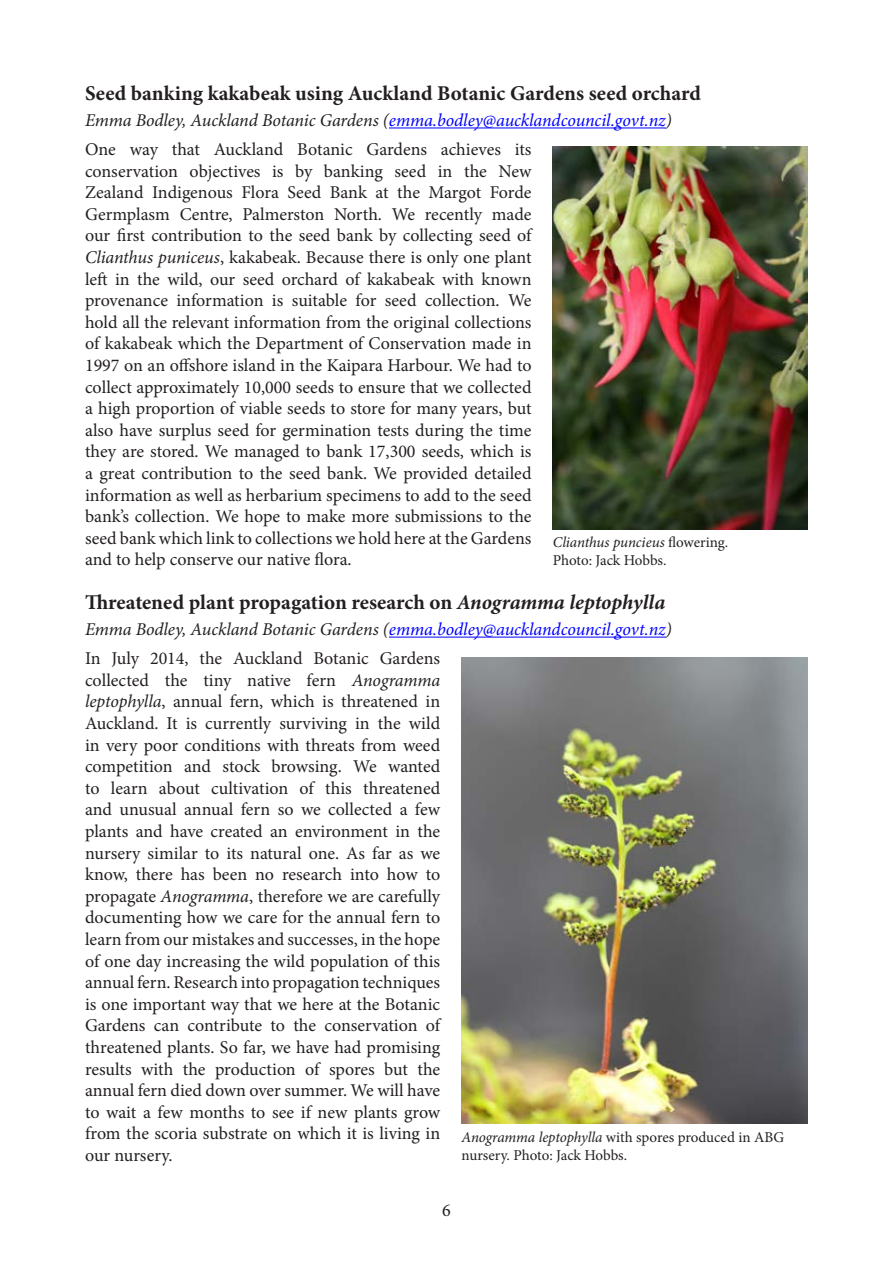
<style>
.page{position:relative;width:893px;height:1263px;background:#fff}
.page>*{position:absolute;margin:0;border:0;box-sizing:border-box;transform-origin:0 0}
.Heading_1_Newsletter{font:700 21px "Minion Pro";color:#231f20}
.Normal_Newsletter_bo{font:18px/21.6px "Minion Pro";letter-spacing:-.005em;color:#231f20;text-align:justify}
.Author_source{font:italic 18px "Minion Pro";letter-spacing:-.005em;color:#231f20}
.t1{font:15px/18px "Minion Pro";letter-spacing:-.005em;color:#231f20}
.s1{color:#00f}
.s2{font-style:italic}
</style>
<div class="page">
<hr style="left:389px;top:128px;width:277px;height:1px;background:#00f">
<hr style="left:389px;top:637px;width:277px;height:1px;background:#00f">
<img style="left:553px;top:147px;width:255px;height:382px">
<img style="left:461px;top:657px;width:347px;height:466px">
<p class="Heading_1_Newsletter" style="left:85px;top:79px;width:617px">Seed banking kakabeak using Auckland Botanic Gardens seed orchard</p>
<p class="Author_source" style="left:85px;top:108px;width:588px">Emma Bodley, Auckland Botanic Gardens (<span class="s1">emma.bodley@aucklandcouncil.govt.nz</span>)</p>
<p class="Normal_Newsletter_bo" style="left:85px;top:139px;width:448px">One way that Auckland Botanic Gardens achieves its conservation objectives is by banking seed in the New Zealand Indigenous Flora Seed Bank at the Margot Forde Germplasm Centre, Palmerston North. We recently made our first contribution to the seed bank by collecting seed of <span class="s2">Clianthus puniceus</span>, kakabeak. Because there is only one plant left in the wild, our seed orchard of kakabeak with known provenance information is suitable for seed collection. We hold all the relevant information from the original collections of kakabeak which the Department of Conservation made in 1997 on an offshore island in the Kaipara Harbour. We had to collect approximately 10,000 seeds to ensure that we collected a high proportion of viable seeds to store for many years, but also have surplus seed for germination tests during the time they are stored. We managed to bank 17,300 seeds, which is a great contribution to the seed bank. We provided detailed information as well as herbarium specimens to add to the seed bank’s collection. We hope to make more submissions to the seed bank which link to collections we hold here at the Gardens and to help conserve our native flora.</p>
<p class="Heading_1_Newsletter" style="left:85px;top:588px;width:582px">Threatened plant propagation research on <span class="s2">Anogramma leptophylla</span></p>
<p class="Author_source" style="left:85px;top:617px;width:588px">Emma Bodley, Auckland Botanic Gardens (<span class="s1">emma.bodley@aucklandcouncil.govt.nz</span>)</p>
<p class="Normal_Newsletter_bo" style="left:85px;top:648px;width:357px">In July 2014, the Auckland Botanic Gardens collected the tiny native fern <span class="s2">Anogramma leptophylla</span>, annual fern, which is threatened in Auckland. It is currently surviving in the wild in very poor conditions with threats from weed competition and stock browsing. We wanted to learn about cultivation of this threatened and unusual annual fern so we collected a few plants and have created an environment in the nursery similar to its natural one. As far as we know, there has been no research into how to propagate <span class="s2">Anogramma</span>, therefore we are carefully documenting how we care for the annual fern to learn from our mistakes and successes, in the hope of one day increasing the wild population of this annual fern. Research into propagation techniques is one important way that we here at the Botanic Gardens can contribute to the conservation of threatened plants. So far, we have had promising results with the production of spores but the annual fern died down over summer. We will have to wait a few months to see if new plants grow from the scoria substrate on which it is living in our nursery.</p>
<p class="t1" style="left:553px;top:534px;width:177px"><span class="s2">Clianthus puncieus</span> flowering.<br>Photo: Jack Hobbs.</p>
<p class="t1" style="left:461px;top:1128px;width:324px"><span class="s2">Anogramma leptophylla</span> with spores produced in ABG nursery. Photo: Jack Hobbs.</p>
<p class="Normal_Newsletter_bo" style="left:442px;top:1199px;width:10px">6</p>
</div>
